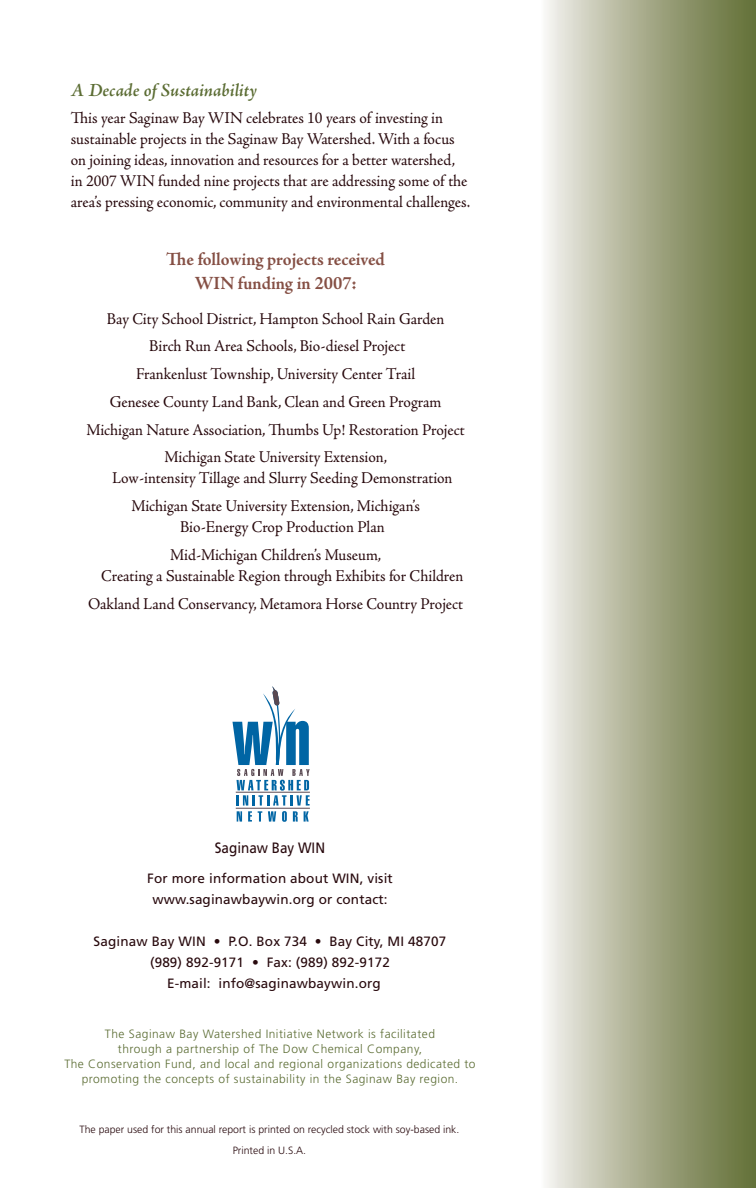
<style>
.page{position:relative;width:756px;height:1188px;background:#fff}
.page>*{position:absolute;margin:0;border:0;box-sizing:border-box;transform-origin:0 0}
.t1{font:700 18.75px/24px "Adobe Jenson Pro";letter-spacing:-.005em;color:#854f44;text-align:center;scale:.95 1}
.t2{font:italic 600 18.75px "Adobe Jenson Pro";letter-spacing:-.005em;color:#5c6d34}
.t3{font:16.5px/27.8px "Adobe Jenson Pro";letter-spacing:-.005em;color:#28090d;scale:.95 1}
.t4{font:15px "Frutiger";color:#28090d;scale:.9 1}
.t5{font:13.5px/21px "Frutiger";letter-spacing:.01em;color:#28090d;text-align:center}
.t6{font:300 12px/15px "Frutiger";letter-spacing:.04em;color:#5c6d34;text-align:center}
.t7{font:300 10.5px/21px "Frutiger";color:#28090d;text-align:center}
</style>
<div class="page">
<div style="left:540px;top:0;width:216px;height:1188px;background:linear-gradient(to right,#f3f0ed,#5e6b30)"></div>
<svg style="left:232px;top:686px;width:78px;height:136px"></svg>
<p class="t2" style="left:71px;top:79px;width:188px">A Decade of Sustainability</p>
<p class="t3" style="left:71px;top:107px;width:422px;line-height:21px">This year Saginaw Bay WIN celebrates 10 years of investing in sustainable projects in the Saginaw Bay Watershed. With a focus on joining ideas, innovation and resources for a better watershed, in 2007 WIN funded nine projects that are addressing some of the area’s pressing economic, community and environmental challenges.</p>
<p class="t1" style="left:166px;top:248px;width:232px">The following projects received<br>WIN funding in 2007:</p>
<p class="t3" style="left:86px;top:305px;width:400px;text-align:center">Bay City School District, Hampton School Rain Garden<br>Birch Run Area Schools, Bio-diesel Project<br>Frankenlust Township, University Center Trail<br>Genesee County Land Bank, Clean and Green Program Michigan Nature Association, Thumbs Up! Restoration Project Michigan State University Extension,</p>
<p class="t3" style="left:131px;top:465px;width:340px;text-indent:-19px">Low-intensity Tillage and Slurry Seeding Demonstration<br>Michigan State University Extension, Michigan’s</p>
<p class="t3" style="left:170px;top:513px;width:227px;text-align:center">Bio-Energy Crop Production Plan<br>Mid-Michigan Children’s Museum,</p>
<p class="t3" style="left:88px;top:562px;width:397px;text-align:right">Creating a Sustainable Region through Exhibits for Children<br>Oakland Land Conservancy, Metamora Horse Country Project</p>
<p class="t4" style="left:215px;top:839px;width:124px">Saginaw Bay WIN</p>
<p class="t5" style="left:147px;top:868px;width:247px">For more information about WIN, visit www.saginawbaywin.org or contact:</p>
<p class="t5" style="left:94px;top:931px;width:354px">Saginaw Bay WIN • P.O. Box 734 • Bay City, MI 48707 (989) 892-9171 • Fax: (989) 892-9172<br>E-mail: info@saginawbaywin.org</p>
<p class="t6" style="left:64px;top:1026px;width:413px">The Saginaw Bay Watershed Initiative Network is facilitated<br>through a partnership of The Dow Chemical Company,<br>The Conservation Fund, and local and regional organizations dedicated to promoting the concepts of sustainability in the Saginaw Bay region.</p>
<p class="t7" style="left:79px;top:1119px;width:382px">The paper used for this annual report is printed on recycled stock with soy-based ink.<br>Printed in U.S.A.</p>
</div>
